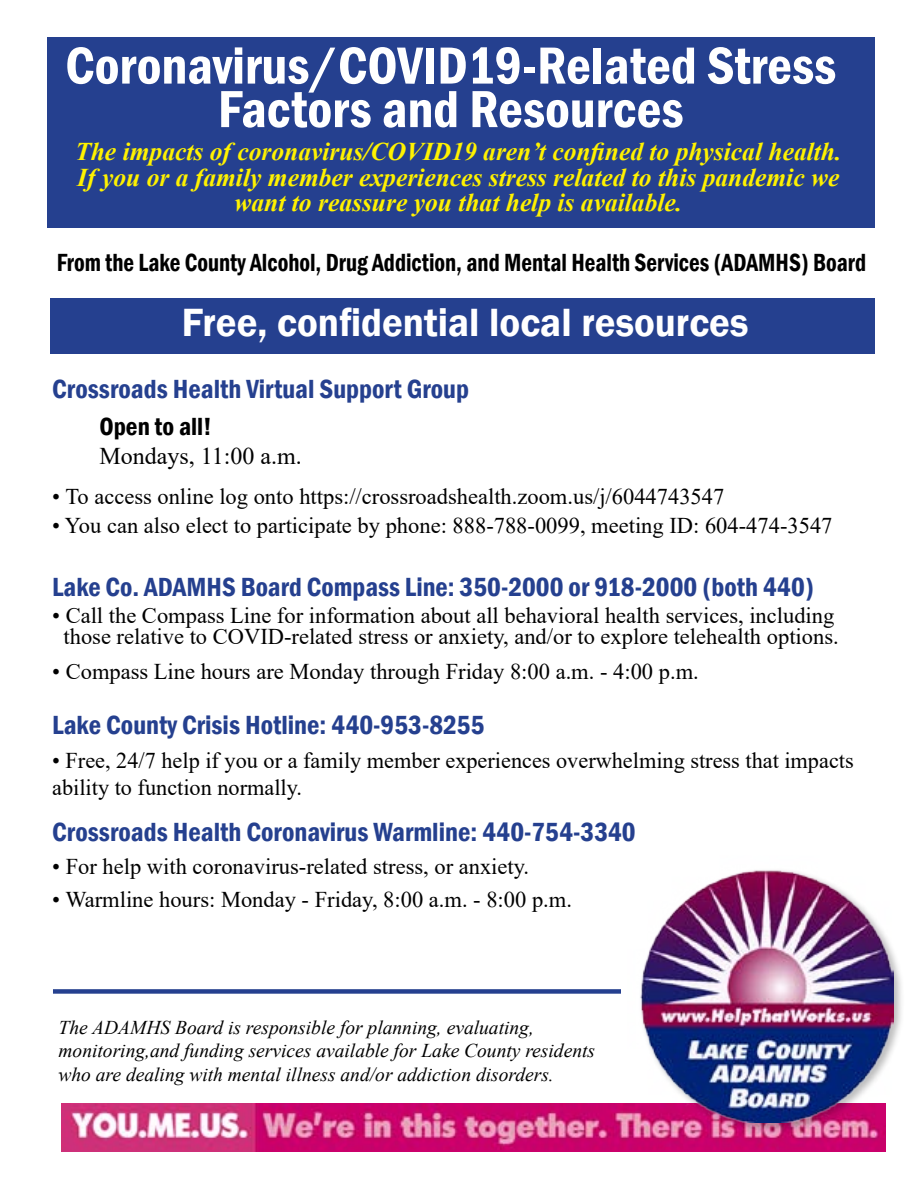
<style>
.page{position:relative;width:918px;height:1188px;background:#fff}
.page>*{position:absolute;margin:0;border:0;box-sizing:border-box;transform-origin:0 0}
.t1{font:600 condensed 54px/43.5px "Franklin Gothic";color:#fff;text-align:center}
.t2{font:600 40.5px "Franklin Gothic";color:#fff;scale:.96 1}
.t3{font:600 condensed 27px "Franklin Gothic";color:#25408f}
.t4{font:italic 700 25.5px/25.5px "Times New Roman";color:#fff200;text-align:center}
.t5{font:600 condensed 25.5px "Franklin Gothic";color:#000;scale:.91 1}
.t6{font:600 condensed 25.5px "Franklin Gothic";color:#000}
.t7{font:24px "Times New Roman";color:#000}
.t8{font:22.5px/21px "Times New Roman";color:#000;text-align:center}
.t9{font:italic 19.5px/23.4px "Times New Roman";color:#000}
</style>
<div class="page">
<div style="left:47px;top:37px;width:827px;height:191px;background:#25408f"></div>
<img style="left:62px;top:1103px;width:823px;height:48px">
<div style="left:638px;top:868px;width:267px;height:266px;background:#000;opacity:.27"></div>
<img style="left:628px;top:868px;width:266px;height:254px">
<div style="left:51px;top:299px;width:824px;height:55px;background:#25408f"></div>
<div style="left:53px;top:989px;width:568px;height:5px;background:#25408f"></div>
<h1 class="t1" style="left:65px;top:43px;width:773px">Coronavirus/COVID19-Related Stress<br>Factors and Resources</h1>
<p class="t4" style="left:75px;top:138px;width:768px">The impacts of coronavirus/COVID19 aren’t confined to physical health.<br>If you or a family member experiences stress related to this pandemic we want to reassure you that help is available.</p>
<p class="t5" style="left:57px;top:246px;width:891px">From the Lake County Alcohol, Drug Addiction, and Mental Health Services (ADAMHS) Board</p>
<h2 class="t2" style="left:182px;top:297px;width:592px">Free, confidential local resources</h2>
<p class="t3" style="left:52px;top:371px;width:418px">Crossroads Health Virtual Support Group</p>
<p class="t6" style="left:99px;top:410px;width:114px">Open to all!</p>
<p class="t7" style="left:99px;top:439px;width:204px">Mondays, 11:00 a.m.</p>
<p class="t8" style="left:52px;top:486px;width:674px">• To access online log onto https://crossroadshealth.zoom.us/j/6044743547</p>
<p class="t8" style="left:52px;top:515px;width:782px">• You can also elect to participate by phone: 888-788-0099, meeting ID: 604-474-3547</p>
<p class="t3" style="left:52px;top:568px;width:763px">Lake Co. ADAMHS Board Compass Line: 350-2000 or 918-2000 (both 440)</p>
<p class="t8" style="left:52px;top:605px;width:788px">• Call the Compass Line for information about all behavioral health services, including those relative to COVID-related stress or anxiety, and/or to explore telehealth options.</p>
<p class="t8" style="left:52px;top:660px;width:648px">• Compass Line hours are Monday through Friday 8:00 a.m. - 4:00 p.m.</p>
<p class="t3" style="left:52px;top:706px;width:434px">Lake County Crisis Hotline: 440-953-8255</p>
<p class="t8" style="left:52px;top:746px;width:803px;line-height:27px;text-align:left">• Free, 24/7 help if you or a family member experiences overwhelming stress that impacts ability to function normally.</p>
<p class="t3" style="left:52px;top:814px;width:585px">Crossroads Health Coronavirus Warmline: 440-754-3340</p>
<p class="t8" style="left:52px;top:855px;width:478px">• For help with coronavirus-related stress, or anxiety.</p>
<p class="t8" style="left:52px;top:888px;width:521px">• Warmline hours: Monday - Friday, 8:00 a.m. - 8:00 p.m.</p>
<p class="t9" style="left:59px;top:1015px;width:538px">The ADAMHS Board is responsible for planning, evaluating, monitoring,and funding services available for Lake County residents who are dealing with mental illness and/or addiction disorders.</p>
</div>
